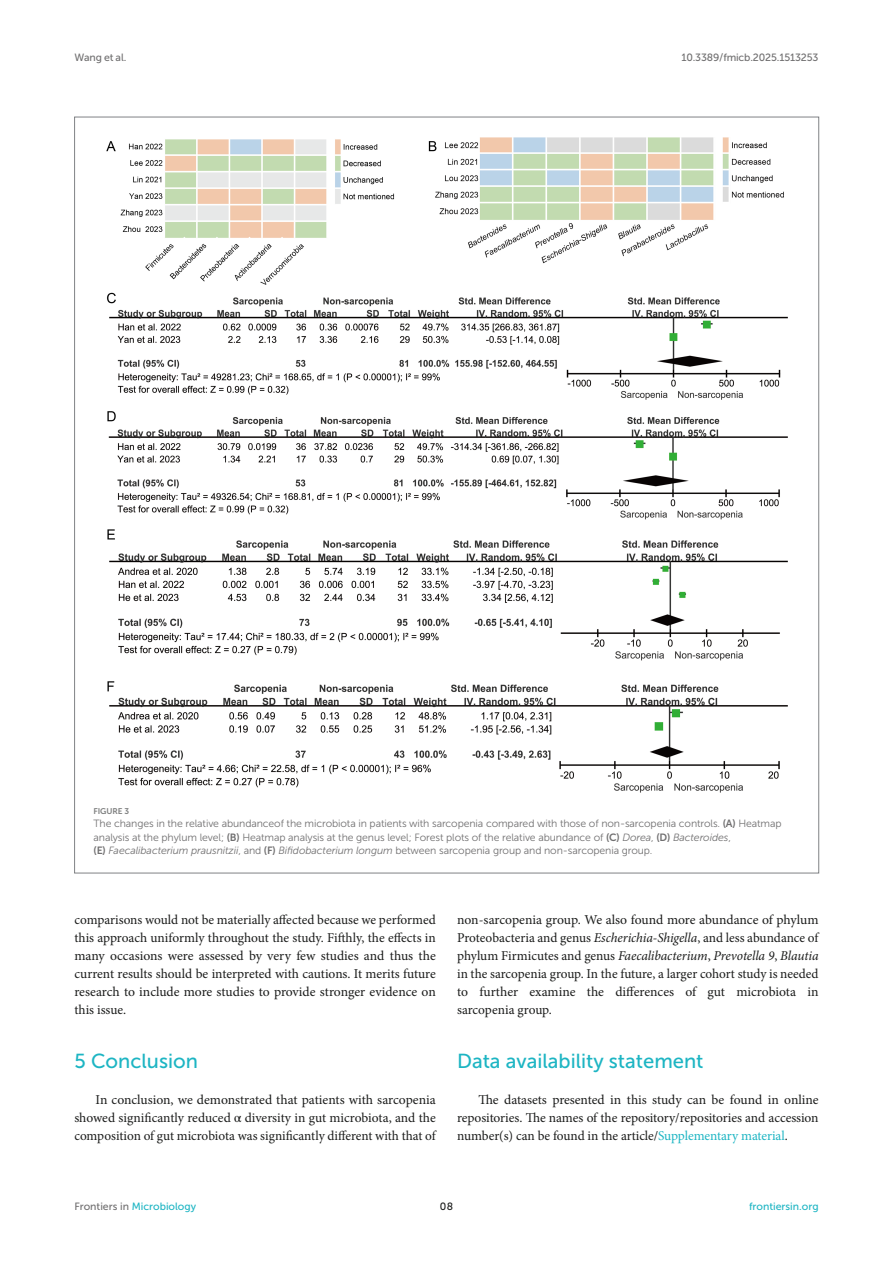
<style>
.page{position:relative;width:893px;height:1263px;background:#fff}
.page>*{position:absolute;margin:0;border:0;box-sizing:border-box;transform-origin:0 0}
.HEAD_1{font:20.25px "Museo Sans 500";color:#1db5c3}
.TEXT{font:13.5px/18px "Minion Pro";color:#1b1c1b;text-align:justify}
.NON_TEXT{font:13.5px/18px "Minion Pro";letter-spacing:-.005em;color:#1b1c1b;text-align:justify}
.FIG_LEG{font:10.5px/13.5px "Museo Sans 300";letter-spacing:-.01em;color:#706f70}
.t1{font:10.5px "Museo Sans 500";color:#1db5c3}
.t2{font:10.5px "Museo Sans 500";letter-spacing:-.015em;color:#706f70}
.t3{font:10.5px "Museo Sans 500";color:#1b1c1b}
.FIG_HD{font:8.25px "Museo Sans 700";letter-spacing:-.01em;color:#7e7f7f}
.s1{font-family:"Museo Sans 700"}
.s2{font-style:italic}
.s3{font-family:"STIX General"}
.s4{color:#1db5c3}
.s5{color:#706f70}
</style>
<div class="page">
<img style="left:106px;top:137px;width:682px;height:656px">
<p class="t2" style="left:74px;top:51px;width:53px">Wang et al.</p>
<p class="t2" style="left:681px;top:51px;width:139px">10.3389/fmicb.2025.1513253</p>
<p class="FIG_HD" style="left:94px;top:806px;width:37px">FIGURE 3</p>
<p class="FIG_LEG" style="left:94px;top:817px;width:690px">The changes in the relative abundanceof the microbiota in patients with sarcopenia compared with those of non-sarcopenia controls. <span class="s1">(A)</span> Heatmap analysis at the phylum level; <span class="s1">(B)</span> Heatmap analysis at the genus level; Forest plots of the relative abundance of <span class="s1">(C)</span> <span class="s2">Dorea</span>, <span class="s1">(D)</span> <span class="s2">Bacteroides</span>,<br><span class="s1">(E)</span> <span class="s2">Faecalibacterium prausnitzii</span>, and <span class="s1">(F)</span> <span class="s2">Bifidobacterium longum</span> between sarcopenia group and non-sarcopenia group.</p>
<p class="TEXT" style="left:74px;top:911px;width:363px">comparisons would not be materially affected because we performed this approach uniformly throughout the study. Fifthly, the effects in many occasions were assessed by very few studies and thus the current results should be interpreted with cautions. It merits future research to include more studies to provide stronger evidence on this issue.</p>
<p class="HEAD_1" style="left:74px;top:1050px;width:125px">5 Conclusion</p>
<p class="TEXT" style="left:74px;top:1091px;width:363px;text-indent:21px">In conclusion, we demonstrated that patients with sarcopenia showed significantly reduced <span class="s3">α</span> diversity in gut microbiota, and the composition of gut microbiota was significantly different with that of</p>
<p class="TEXT" style="left:457px;top:911px;width:363px">non-sarcopenia group. We also found more abundance of phylum Proteobacteria and genus <span class="s2">Escherichia-Shigella</span>, and less abundance of phylum Firmicutes and genus <span class="s2">Faecalibacterium</span>, <span class="s2">Prevotella 9</span>, <span class="s2">Blautia </span>in the sarcopenia group. In the future, a larger cohort study is needed to further examine the differences of gut microbiota in sarcopenia group.</p>
<p class="HEAD_1" style="left:457px;top:1050px;width:248px">Data availability statement</p>
<p class="NON_TEXT" style="left:457px;top:1091px;width:363px;text-indent:21px">The datasets presented in this study can be found in online repositories. The names of the repository/repositories and accession number(s) can be found in the article/<span class="s4">Supplementary material</span>.</p>
<p class="t1" style="left:74px;top:1200px;width:123px"><span class="s5">Frontiers in</span> Microbiology</p>
<p class="t3" style="left:440px;top:1200px;width:15px">08</p>
<p class="t1" style="left:749px;top:1200px;width:71px">frontiersin.org</p>
</div>
